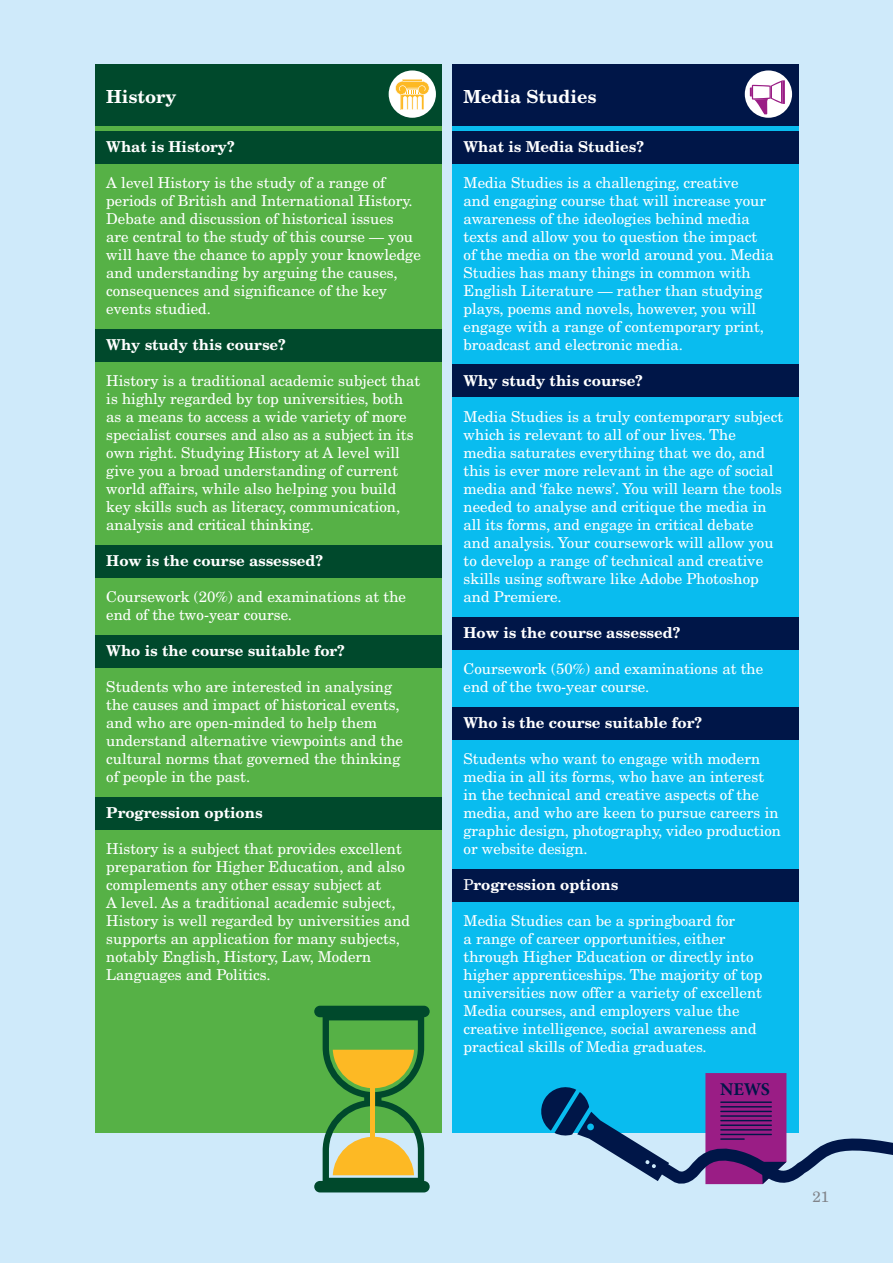
<style>
.page{position:relative;width:893px;height:1263px;background:#cfeafa}
.page>*{position:absolute;margin:0;border:0;box-sizing:border-box;transform-origin:0 0}
.t1{font:700 18px "New Century Schlbk LT Std";color:#fff}
.t2{font:700 18px "Minion Pro";color:#001648}
.t3{font:15px/18px "New Century Schlbk LT Std";color:#fff}
.t4{font:700 15px "New Century Schlbk LT Std";color:#fff}
.t5{font:15px "New Century Schlbk LT Std";color:#81848a}
.s1{font-weight:400}
</style>
<div class="page">
<div style="left:96px;top:71px;width:346px;height:1062px;background:#56b146"></div>
<div style="left:452px;top:71px;width:346px;height:1062px;background:#09bcef"></div>
<div style="left:96px;top:65px;width:346px;height:61px;background:#00492c"></div>
<div style="left:452px;top:65px;width:346px;height:61px;background:#001648"></div>
<div style="left:96px;top:131px;width:346px;height:32px;background:#00492c"></div>
<div style="left:452px;top:131px;width:346px;height:32px;background:#001648"></div>
<div style="left:96px;top:329px;width:346px;height:32px;background:#00492c"></div>
<div style="left:452px;top:365px;width:346px;height:32px;background:#001648"></div>
<div style="left:96px;top:635px;width:346px;height:32px;background:#00492c"></div>
<div style="left:452px;top:707px;width:346px;height:32px;background:#001648"></div>
<div style="left:96px;top:545px;width:346px;height:32px;background:#00492c"></div>
<div style="left:452px;top:617px;width:346px;height:32px;background:#001648"></div>
<div style="left:96px;top:798px;width:346px;height:32px;background:#00492c"></div>
<div style="left:452px;top:869px;width:346px;height:32px;background:#001648"></div>
<div style="left:389px;top:70px;width:47px;height:48px;background:#fff;border-radius:50%"></div>
<svg style="left:395px;top:79px;width:35px;height:31px"></svg>
<svg style="left:314px;top:1006px;width:116px;height:186px"></svg>
<div style="left:370px;top:1085px;width:5px;height:74px;background:#fdb924"></div>
<div style="left:745px;top:70px;width:47px;height:48px;background:#fff;border-radius:50%"></div>
<hr style="left:782px;top:80px;width:3px;height:24px;background:#9a1d85">
<svg style="left:750px;top:80px;width:32px;height:34px"></svg>
<svg style="left:541px;top:1073px;width:352px;height:112px"></svg>
<p class="t1" style="left:106px;top:86px;width:72px">History</p>
<p class="t1" style="left:463px;top:86px;width:134px">Media Studies</p>
<p class="t4" style="left:106px;top:137px;width:130px">What is History?</p>
<p class="t3" style="left:106px;top:174px;width:316px">A level History is the study of a range of periods of British and International History.<br>Debate and discussion of historical issues<br>are central to the study of this course — you will have the chance to apply your knowledge and understanding by arguing the causes, consequences and significance of the key events studied.</p>
<p class="t4" style="left:106px;top:335px;width:181px">Why study this course?</p>
<p class="t3" style="left:106px;top:372px;width:315px">History is a traditional academic subject that is highly regarded by top universities, both as a means to access a wide variety of more specialist courses and also as a subject in its own right. Studying History at A level will give you a broad understanding of current world affairs, while also helping you build key skills such as literacy, communication, analysis and critical thinking.</p>
<p class="t4" style="left:106px;top:551px;width:218px">How is the course assessed?</p>
<p class="t3" style="left:106px;top:588px;width:301px">Coursework (20%) and examinations at the end of the two-year course.</p>
<p class="t4" style="left:106px;top:641px;width:240px">Who is the course suitable for?</p>
<p class="t3" style="left:106px;top:678px;width:298px">Students who are interested in analysing the causes and impact of historical events, and who are open-minded to help them understand alternative viewpoints and the cultural norms that governed the thinking of people in the past.</p>
<p class="t4" style="left:106px;top:803px;width:158px">Progression options</p>
<p class="t3" style="left:106px;top:840px;width:305px">History is a subject that provides excellent preparation for Higher Education, and also complements any other essay subject at<br>A level. As a traditional academic subject, History is well regarded by universities and supports an application for many subjects, notably English, History, Law, Modern Languages and Politics.</p>
<p class="t4" style="left:463px;top:137px;width:182px">What is Media Studies?</p>
<p class="t3" style="left:463px;top:174px;width:312px">Media Studies is a challenging, creative<br>and engaging course that will increase your awareness of the ideologies behind media texts and allow you to question the impact<br>of the media on the world around you. Media Studies has many things in common with English Literature — rather than studying plays, poems and novels, however, you will engage with a range of contemporary print, broadcast and electronic media.</p>
<p class="t4" style="left:463px;top:371px;width:181px">Why study this course?</p>
<p class="t3" style="left:463px;top:408px;width:321px">Media Studies is a truly contemporary subject which is relevant to all of our lives. The<br>media saturates everything that we do, and this is ever more relevant in the age of social media and ‘fake news’. You will learn the tools needed to analyse and critique the media in all its forms, and engage in critical debate and analysis. Your coursework will allow you to develop a range of technical and creative skills using software like Adobe Photoshop and Premiere.</p>
<p class="t4" style="left:463px;top:623px;width:218px">How is the course assessed?</p>
<p class="t3" style="left:463px;top:660px;width:301px">Coursework (50%) and examinations at the end of the two-year course.</p>
<p class="t4" style="left:463px;top:713px;width:240px">Who is the course suitable for?</p>
<p class="t3" style="left:463px;top:750px;width:319px">Students who want to engage with modern media in all its forms, who have an interest in the technical and creative aspects of the media, and who are keen to pursue careers in graphic design, photography, video production or website design.</p>
<p class="t4" style="left:463px;top:875px;width:156px"><span class="s1">P</span>rogression options</p>
<p class="t3" style="left:463px;top:912px;width:300px">Media Studies can be a springboard for<br>a range of career opportunities, either through Higher Education or directly into higher apprenticeships. The majority of top universities now offer a variety of excellent Media courses, and employers value the creative intelligence, social awareness and practical skills of Media graduates.</p>
<p class="t2" style="left:720px;top:1077px;width:51px">NEWS</p>
<p class="t5" style="left:812px;top:1187px;width:18px">21</p>
</div>
